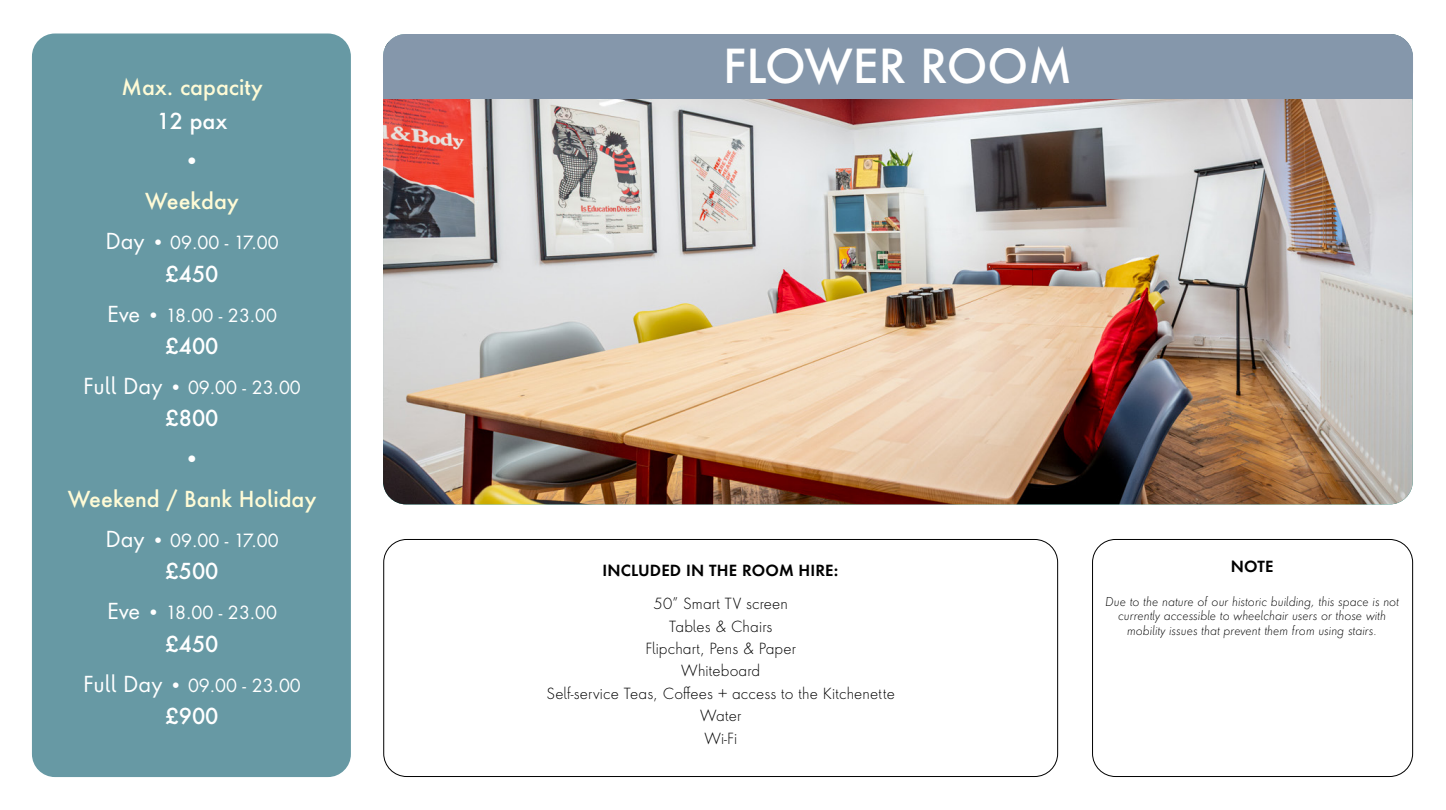
<style>
.page{position:relative;width:1446px;height:810px;background:#fff}
.page>*{position:absolute;margin:0;border:0;box-sizing:border-box;transform-origin:0 0}
.t1{font:500 45.6px "Futura ND Alt";color:#fff}
.t2{font:500 21.45px "Futura ND Alt";color:#fffbd6}
.t3{font:500 21.45px "Futura ND Alt";color:#fff}
.t4{font:21.45px "Futura ND Alt";color:#fff}
.t5{font:17.7px "Futura ND Alt";color:#fff}
.t6{font:300 14.92px "Futura ND Alt";letter-spacing:.01em;color:#000}
.t7{font:600 14.92px "Futura ND Alt";letter-spacing:.01em;color:#000}
.t8{font:italic 300 11.93px/14.3px "Futura ND Alt";color:#000;text-align:center}
.s1{font-size:21.45px}
</style>
<div class="page">
<div style="left:32px;top:34px;width:319px;height:743px;background:#6799a4;border-radius:23px"></div>
<img style="left:383px;top:34px;width:1029px;height:470px">
<div style="left:1092px;top:539px;width:321px;height:238px;border:1px solid #000;border-radius:23px"></div>
<div style="left:383px;top:539px;width:675px;height:238px;border:1px solid #000;border-radius:23px"></div>
<div style="left:383px;top:34px;width:1030px;height:62px;background:#8597ab;border-radius:23px"></div>
<div style="left:383px;top:74px;width:1029px;height:25px;background:#8597ab"></div>
<p class="t2" style="left:121px;top:73px;width:143px">Max. capacity</p>
<p class="t3" style="left:157px;top:107px;width:72px">12 pax</p>
<p class="t4" style="left:184px;top:145px;width:18px">•</p>
<p class="t2" style="left:145px;top:187px;width:95px">Weekday</p>
<p class="t5" style="left:105px;top:230px;width:175px"><span class="s1">Day</span> • 09.00 - 17.00</p>
<p class="t3" style="left:166px;top:259px;width:54px">£450</p>
<p class="t5" style="left:107px;top:302px;width:172px"><span class="s1">Eve</span> • 18.00 - 23.00</p>
<p class="t3" style="left:166px;top:332px;width:54px">£400</p>
<p class="t5" style="left:83px;top:374px;width:219px"><span class="s1">Full Day</span> • 09.00 - 23.00</p>
<p class="t3" style="left:166px;top:404px;width:54px">£800</p>
<p class="t4" style="left:184px;top:443px;width:18px">•</p>
<p class="t2" style="left:68px;top:485px;width:250px">Weekend / Bank Holiday</p>
<p class="t5" style="left:105px;top:527px;width:175px"><span class="s1">Day</span> • 09.00 - 17.00</p>
<p class="t3" style="left:166px;top:557px;width:54px">£500</p>
<p class="t5" style="left:107px;top:600px;width:172px"><span class="s1">Eve</span> • 18.00 - 23.00</p>
<p class="t3" style="left:166px;top:629px;width:54px">£450</p>
<p class="t5" style="left:83px;top:672px;width:219px"><span class="s1">Full Day</span> • 09.00 - 23.00</p>
<p class="t3" style="left:166px;top:702px;width:54px">£900</p>
<p class="t1" style="left:723px;top:36px;width:350px">FLOWER ROOM</p>
<p class="t7" style="left:602px;top:560px;width:238px">INCLUDED IN THE ROOM HIRE:</p>
<p class="t6" style="left:653px;top:595px;width:136px">50” Smart TV screen</p>
<p class="t6" style="left:669px;top:617px;width:105px">Tables &amp; Chairs</p>
<p class="t6" style="left:645px;top:639px;width:152px">Flipchart, Pens &amp; Paper</p>
<p class="t6" style="left:681px;top:662px;width:81px">Whiteboard</p>
<p class="t6" style="left:547px;top:684px;width:350px">Self-service Teas, Coffees + access to the Kitchenette</p>
<p class="t6" style="left:700px;top:707px;width:43px">Water</p>
<p class="t6" style="left:704px;top:729px;width:34px">Wi-Fi</p>
<p class="t7" style="left:1231px;top:557px;width:44px">NOTE</p>
<p class="t8" style="left:1105px;top:595px;width:295px">Due to the nature of our historic building, this space is not currently accessible to wheelchair users or those with mobility issues that prevent them from using stairs.</p>
</div>
